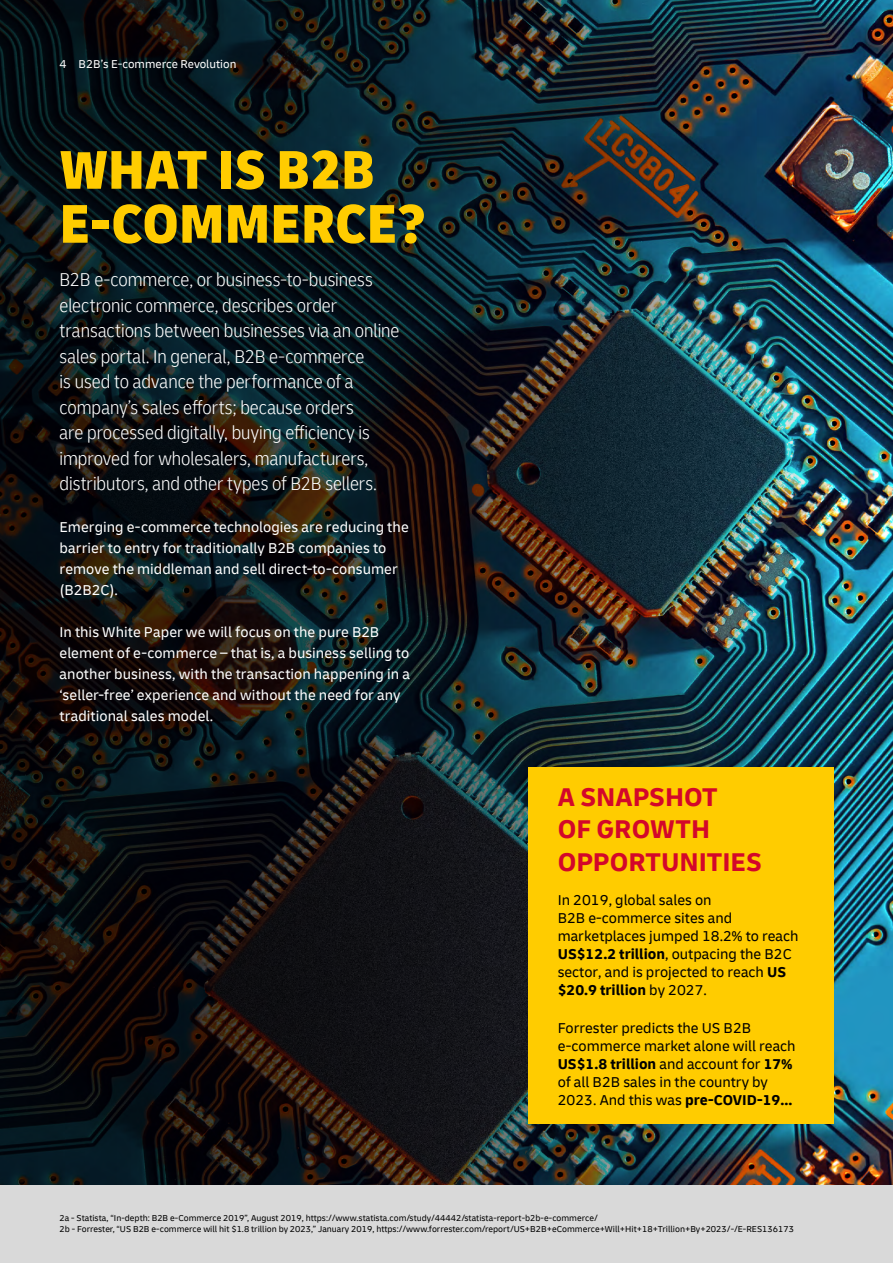
<style>
.page{position:relative;width:893px;height:1263px;background:#fff}
.page>*{position:absolute;margin:0;border:0;box-sizing:border-box;transform-origin:0 0}
.t1{font:900 condensed 57px/54px "Delivery";color:#fc0}
.t2{font:700 27px/32.4px "Delivery";color:#d3072a}
.t3{font:300 condensed 19.5px/25.5px "Delivery";color:#fff}
.t4{font:15px/21px "Delivery";letter-spacing:.005em;color:#fff}
.t5{font:15px/18px "Delivery";color:#000}
.t6{font:12px "Delivery";color:#fff}
.t7{font:9px/10.8px "Delivery";color:#000}
.s1{font-weight:700}
</style>
<div class="page">
<img style="left:833px;top:0;width:60px;height:1185px">
<img style="left:0;top:0;width:833px;height:1185px">
<div style="left:0;top:1185px;width:893px;height:78px;background:#d9d9d9"></div>
<div style="left:528px;top:767px;width:305px;height:357px;background:#fc0"></div>
<p class="t6" style="left:60px;top:57px;width:178px">4 B2B’s E-commerce Revolution</p>
<h1 class="t1" style="left:60px;top:143px;width:368px">WHAT IS B2B<br>E-COMMERCE?</h1>
<p class="t3" style="left:60px;top:267px;width:342px">B2B e-commerce, or business-to-business electronic commerce, describes order transactions between businesses via an online sales portal. In general, B2B e-commerce<br>is used to advance the performance of a company’s sales efforts; because orders<br>are processed digitally, buying efficiency is improved for wholesalers, manufacturers, distributors, and other types of B2B sellers.</p>
<p class="t4" style="left:60px;top:517px;width:351px">Emerging e-commerce technologies are reducing the barrier to entry for traditionally B2B companies to remove the middleman and sell direct-to-consumer (B2B2C).</p>
<p class="t4" style="left:60px;top:622px;width:352px">In this White Paper we will focus on the pure B2B element of e-commerce – that is, a business selling to another business, with the transaction happening in a ‘seller-free’ experience and without the need for any traditional sales model.</p>
<h2 class="t2" style="left:558px;top:781px;width:206px">A SNAPSHOT<br>OF GROWTH<br>OPPORTUNITIES</h2>
<p class="t5" style="left:558px;top:891px;width:242px">In 2019, global sales on<br>B2B e-commerce sites and marketplaces jumped 18.2% to reach<br><span class="s1">US$12.2 trillion</span>, outpacing the B2C sector, and is projected to reach <span class="s1">US $20.9 trillion</span> by 2027.</p>
<p class="t5" style="left:558px;top:1019px;width:239px">Forrester predicts the US B2B e-commerce market alone will reach <span class="s1">US$1.8 trillion</span> and account for <span class="s1">17% </span>of all B2B sales in the country by 2023. And this was <span class="s1">pre-COVID-19…</span></p>
<p class="t7" style="left:60px;top:1213px;width:736px">2a - Statista, “In-depth: B2B e-Commerce 2019”, August 2019, https://www.statista.com/study/44442/statista-report-b2b-e-commerce/<br>2b - Forrester, “US B2B e-commerce will hit $1.8 trillion by 2023,” January 2019, https://www.forrester.com/report/US+B2B+eCommerce+Will+Hit+18+Trillion+By+2023/-/E-RES136173</p>
</div>
